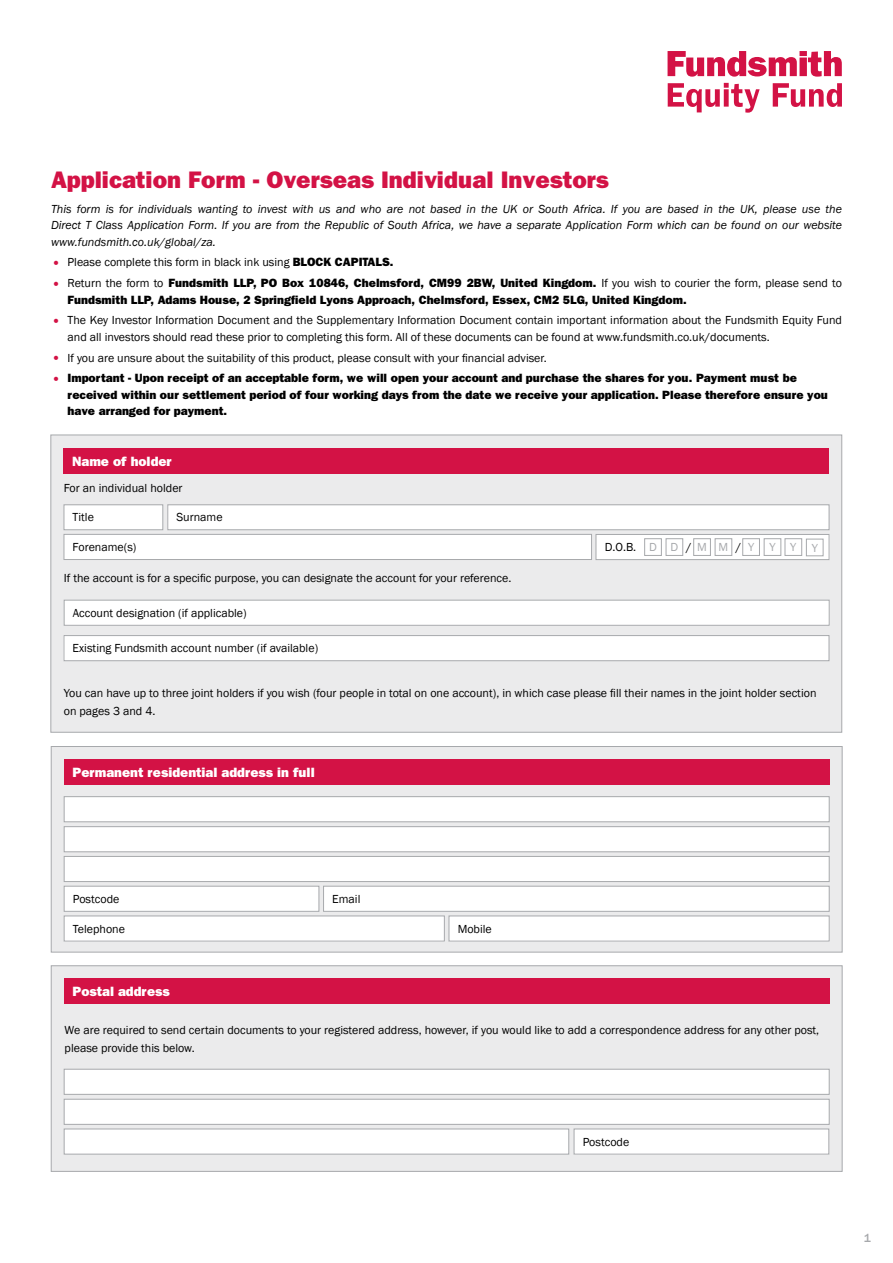
<style>
.page{position:relative;width:893px;height:1263px;background:#fff}
.page>*{position:absolute;margin:0;border:0;box-sizing:border-box;transform-origin:0 0}
.t1{font:800 24px "Franklin Gothic";color:#d31245}
.t2{font:800 13.5px "Franklin Gothic";color:#fff}
.t3{font:12px/18px "Franklin Gothic";color:#000}
.t4{font:800 12px/16.5px "Franklin Gothic";color:#000}
.t5{font:italic 12px/16.5px "Franklin Gothic";color:#000;text-align:justify}
.t6{font:12px "Franklin Gothic";color:#a7a9ac}
.t7{font:500 12px "Franklin Gothic";color:#a7a9ac}
.s1{font-size:15px;color:#d31245}
.s2{font-weight:800}
.s3{font-weight:400;font-size:15px;color:#d31245}
.s4{font-weight:400}
</style>
<div class="page">
<svg style="left:667px;top:51px;width:175px;height:26px"></svg>
<svg style="left:668px;top:83px;width:92px;height:30px"></svg>
<svg style="left:773px;top:83px;width:69px;height:24px"></svg>
<div style="left:51px;top:435px;width:791px;height:297px;background:#ebebec;border:1px solid #a7a9ac"></div>
<div style="left:64px;top:449px;width:765px;height:25px;background:#d31245"></div>
<div style="left:64px;top:505px;width:99px;height:25px;background:#fff"></div>
<div style="left:64px;top:505px;width:99px;height:25px;border:1px solid #a7a9ac"></div>
<div style="left:168px;top:505px;width:661px;height:25px;background:#fff"></div>
<div style="left:168px;top:505px;width:661px;height:25px;border:1px solid #a7a9ac"></div>
<div style="left:64px;top:534px;width:527px;height:25px;background:#fff"></div>
<div style="left:64px;top:534px;width:528px;height:26px;border:1px solid #a7a9ac"></div>
<div style="left:596px;top:534px;width:233px;height:26px;background:#fff"></div>
<div style="left:596px;top:534px;width:233px;height:26px;border:1px solid #a7a9ac"></div>
<div style="left:742px;top:538px;width:18px;height:18px;border:1px solid #a7a9ac"></div>
<div style="left:764px;top:538px;width:17px;height:18px;border:1px solid #a7a9ac"></div>
<div style="left:693px;top:538px;width:18px;height:18px;border:1px solid #a7a9ac"></div>
<div style="left:715px;top:538px;width:17px;height:18px;border:1px solid #a7a9ac"></div>
<div style="left:644px;top:538px;width:18px;height:18px;border:1px solid #a7a9ac"></div>
<div style="left:666px;top:538px;width:17px;height:18px;border:1px solid #a7a9ac"></div>
<div style="left:785px;top:538px;width:17px;height:18px;border:1px solid #a7a9ac"></div>
<div style="left:806px;top:539px;width:17px;height:17px;border:1px solid #a7a9ac"></div>
<div style="left:64px;top:600px;width:765px;height:25px;background:#fff"></div>
<div style="left:64px;top:600px;width:765px;height:25px;border:1px solid #a7a9ac"></div>
<div style="left:51px;top:746px;width:791px;height:206px;background:#ebebec;border:1px solid #a7a9ac"></div>
<div style="left:64px;top:826px;width:765px;height:26px;background:#fff;border:1px solid #a7a9ac"></div>
<div style="left:64px;top:856px;width:765px;height:26px;background:#fff;border:1px solid #a7a9ac"></div>
<div style="left:64px;top:886px;width:255px;height:25px;background:#fff"></div>
<div style="left:64px;top:886px;width:255px;height:25px;border:1px solid #a7a9ac"></div>
<div style="left:324px;top:886px;width:505px;height:25px;background:#fff"></div>
<div style="left:323px;top:886px;width:506px;height:25px;border:1px solid #a7a9ac"></div>
<div style="left:64px;top:916px;width:380px;height:25px;background:#fff"></div>
<div style="left:64px;top:916px;width:381px;height:25px;border:1px solid #a7a9ac"></div>
<div style="left:449px;top:916px;width:380px;height:25px;background:#fff"></div>
<div style="left:449px;top:916px;width:380px;height:25px;border:1px solid #a7a9ac"></div>
<div style="left:64px;top:759px;width:765px;height:26px;background:#d31245"></div>
<div style="left:64px;top:796px;width:765px;height:26px;background:#fff;border:1px solid #a7a9ac"></div>
<div style="left:51px;top:965px;width:791px;height:206px;background:#ebebec;border:1px solid #a7a9ac"></div>
<div style="left:64px;top:1099px;width:765px;height:25px;background:#fff;border:1px solid #a7a9ac"></div>
<div style="left:64px;top:1129px;width:505px;height:25px;background:#fff;border:1px solid #a7a9ac"></div>
<div style="left:574px;top:1129px;width:255px;height:25px;background:#fff"></div>
<div style="left:574px;top:1129px;width:255px;height:25px;border:1px solid #a7a9ac"></div>
<div style="left:64px;top:978px;width:765px;height:26px;background:#d31245"></div>
<div style="left:64px;top:1069px;width:765px;height:25px;background:#fff;border:1px solid #a7a9ac"></div>
<div style="left:64px;top:636px;width:765px;height:25px;background:#fff"></div>
<div style="left:64px;top:635px;width:765px;height:26px;border:1px solid #a7a9ac"></div>
<p class="t1" style="left:51px;top:166px;width:559px">Application Form - Overseas Individual Investors</p>
<p class="t5" style="left:51px;top:200px;width:792px">This form is for individuals wanting to invest with us and who are not based in the UK or South Africa. If you are based in the UK, please use the Direct T Class Application Form. If you are from the Republic of South Africa, we have a separate Application Form which can be found on our website www.fundsmith.co.uk/global/za.</p>
<p class="t3" style="left:51px;top:254px;width:344px"><span class="s1">•</span> Please complete this form in black ink using <span class="s2">BLOCK CAPITALS.</span></p>
<p class="t4" style="left:68px;top:275px;width:776px;text-indent:-16px"><span class="s3">•</span> <span class="s4">Return the form to</span> Fundsmith LLP, PO Box 10846, Chelmsford, CM99 2BW, United Kingdom. <span class="s4">If you wish to courier the form, please send to<br></span>Fundsmith LLP, Adams House, 2 Springfield Lyons Approach, Chelmsford, Essex, CM2 5LG, United Kingdom.</p>
<p class="t3" style="left:68px;top:312px;width:776px;line-height:16.5px;text-indent:-16px"><span class="s1">•</span> The Key Investor Information Document and the Supplementary Information Document contain important information about the Fundsmith Equity Fund and all investors should read these prior to completing this form. All of these documents can be found at www.fundsmith.co.uk/documents.</p>
<p class="t3" style="left:51px;top:349px;width:497px"><span class="s1">•</span> If you are unsure about the suitability of this product, please consult with your financial adviser.</p>
<p class="t4" style="left:68px;top:370px;width:762px;text-indent:-16px"><span class="s3">•</span> Important - Upon receipt of an acceptable form, we will open your account and purchase the shares for you. Payment must be received within our settlement period of four working days from the date we receive your application. Please therefore ensure you have arranged for payment.</p>
<p class="t2" style="left:72px;top:454px;width:101px">Name of holder</p>
<p class="t3" style="left:64px;top:479px;width:120px">For an individual holder</p>
<p class="t3" style="left:73px;top:509px;width:23px">Title</p>
<p class="t3" style="left:176px;top:509px;width:48px">Surname</p>
<p class="t3" style="left:73px;top:538px;width:65px">Forename(s)</p>
<p class="t3" style="left:605px;top:538px;width:33px">D.O.B.</p>
<p class="t6" style="left:649px;top:540px;width:9px">D</p>
<p class="t6" style="left:670px;top:540px;width:9px">D</p>
<p class="t3" style="left:686px;top:538px;width:7px">/</p>
<p class="t6" style="left:697px;top:540px;width:11px">M</p>
<p class="t6" style="left:719px;top:540px;width:11px">M</p>
<p class="t3" style="left:736px;top:538px;width:7px">/</p>
<p class="t6" style="left:748px;top:540px;width:8px">Y</p>
<p class="t6" style="left:769px;top:540px;width:8px">Y</p>
<p class="t6" style="left:790px;top:540px;width:8px">Y</p>
<p class="t6" style="left:812px;top:540px;width:8px">Y</p>
<p class="t3" style="left:64px;top:569px;width:449px">If the account is for a specific purpose, you can designate the account for your reference.</p>
<p class="t3" style="left:73px;top:604px;width:175px">Account designation (if applicable)</p>
<p class="t3" style="left:73px;top:640px;width:247px">Existing Fundsmith account number (if available)</p>
<p class="t3" style="left:64px;top:684px;width:754px">You can have up to three joint holders if you wish (four people in total on one account), in which case please fill their names in the joint holder section on pages 3 and 4.</p>
<p class="t2" style="left:72px;top:764px;width:244px">Permanent residential address in full</p>
<p class="t3" style="left:73px;top:890px;width:48px">Postcode</p>
<p class="t3" style="left:332px;top:890px;width:30px">Email</p>
<p class="t3" style="left:73px;top:920px;width:54px">Telephone</p>
<p class="t3" style="left:458px;top:920px;width:36px">Mobile</p>
<p class="t2" style="left:72px;top:984px;width:99px">Postal address</p>
<p class="t3" style="left:65px;top:1022px;width:756px">We are required to send certain documents to your registered address, however, if you would like to add a correspondence address for any other post, please provide this below.</p>
<p class="t3" style="left:583px;top:1133px;width:48px">Postcode</p>
<p class="t7" style="left:864px;top:1230px;width:9px">1</p>
</div>
